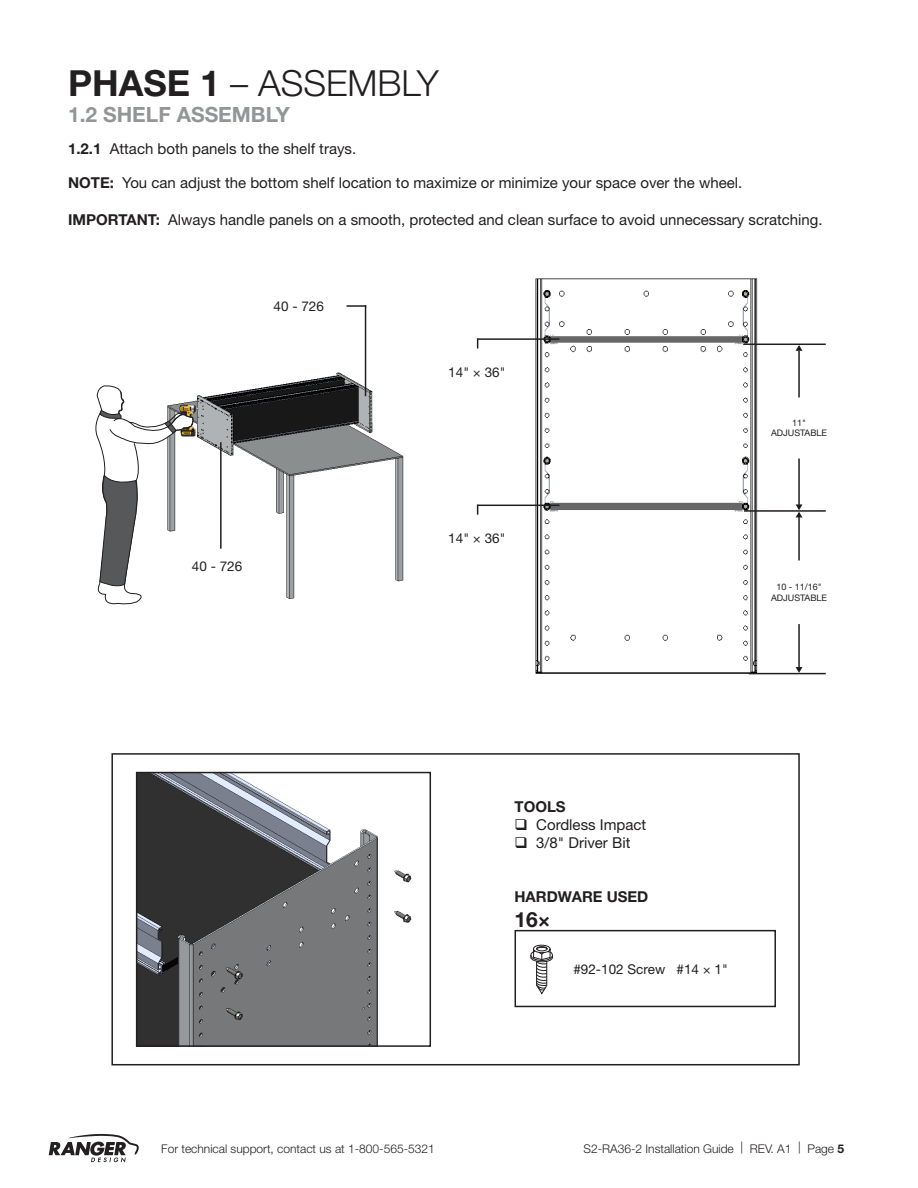
<style>
.page{position:relative;width:918px;height:1188px;background:#fff}
.page>*{position:absolute;margin:0;border:0;box-sizing:border-box;transform-origin:0 0}
.Phase{font:300 36px "Helvetica Neue LT Std";color:#231f20}
.Steps{font:700 21px "Helvetica Neue LT Std";color:#939598}
.t1{font:700 21px "Helvetica Neue LT Std";color:#231f20}
.t2{font:15px "Helvetica Neue LT Std";color:#231f20}
.t3{font:700 15px "Helvetica Neue LT Std";color:#231f20}
.t4{font:13.5px "Helvetica Neue LT Std";color:#231f20}
.t5{font:300 12px "Helvetica Neue LT Std";color:#231f20}
.t6{font:9px "Helvetica Neue LT Std";color:#231f20}
.s1{font-weight:700}
</style>
<div class="page">
<svg style="left:49px;top:1134px;width:90px;height:29px"></svg>
<img style="left:194px;top:354px;width:210px;height:245px">
<img style="left:530px;top:278px;width:232px;height:397px">
<hr style="left:743px;top:344px;width:83px;height:1px;background:#231f20">
<hr style="left:744px;top:510px;width:82px;height:2px;background:#231f20">
<hr style="left:749px;top:673px;width:77px;height:1px;background:#231f20">
<svg style="left:795px;top:345px;width:8px;height:6px"></svg>
<hr style="left:798px;top:517px;width:2px;height:44px;background:#231f20">
<hr style="left:798px;top:459px;width:2px;height:46px;background:#231f20">
<hr style="left:798px;top:351px;width:2px;height:46px;background:#231f20">
<svg style="left:794px;top:504px;width:10px;height:14px"></svg>
<hr style="left:798px;top:624px;width:2px;height:44px;background:#231f20">
<svg style="left:794px;top:666px;width:10px;height:7px"></svg>
<hr style="left:478px;top:505px;width:81px;height:1px;background:#231f20">
<hr style="left:478px;top:338px;width:81px;height:2px;background:#231f20">
<svg style="left:530px;top:929px;width:23px;height:66px"></svg>
<div style="left:515px;top:930px;width:261px;height:77px;border:2px solid #231f20"></div>
<div style="left:111px;top:753px;width:689px;height:312px;border:2px solid #231f20"></div>
<hr style="left:220px;top:442px;width:2px;height:107px;background:#231f20">
<hr style="left:365px;top:305px;width:1px;height:91px;background:#231f20">
<img style="left:194px;top:405px;width:5px;height:31px">
<svg style="left:95px;top:385px;width:99px;height:220px"></svg>
<hr style="left:346px;top:305px;width:20px;height:2px;background:#231f20">
<img style="left:139px;top:775px;width:273px;height:269px">
<div style="left:136px;top:772px;width:295px;height:275px;border:2px solid #231f20"></div>
<p class="Phase" style="left:68px;top:61px;width:372px"><span class="s1">PHASE 1</span> – ASSEMBLY</p>
<p class="Steps" style="left:68px;top:101px;width:223px">1.2 SHELF ASSEMBLY</p>
<p class="t2" style="left:68px;top:140px;width:290px"><span class="s1">1.2.1</span> Attach both panels to the shelf trays.</p>
<p class="t2" style="left:68px;top:173px;width:676px"><span class="s1">NOTE:</span> You can adjust the bottom shelf location to maximize or minimize your space over the wheel.</p>
<p class="t2" style="left:68px;top:211px;width:756px"><span class="s1">IMPORTANT:</span> Always handle panels on a smooth, protected and clean surface to avoid unnecessary scratching.</p>
<p class="t4" style="left:274px;top:298px;width:52px">40 - 726</p>
<p class="t4" style="left:192px;top:558px;width:52px">40 - 726</p>
<p class="t4" style="left:448px;top:364px;width:59px">14" × 36"</p>
<p class="t4" style="left:448px;top:530px;width:59px">14" × 36"</p>
<p class="t6" style="left:792px;top:417px;width:15px">11"</p>
<p class="t6" style="left:771px;top:428px;width:58px">ADJUSTABLE</p>
<p class="t6" style="left:776px;top:582px;width:47px">10 - 11/16"</p>
<p class="t6" style="left:771px;top:592px;width:58px">ADJUSTABLE</p>
<p class="t3" style="left:515px;top:797px;width:53px">TOOLS</p>
<p class="t2" style="left:515px;top:816px;width:133px">❑ Cordless Impact</p>
<p class="t2" style="left:515px;top:834px;width:117px">❑ 3/8" Driver Bit</p>
<p class="t3" style="left:515px;top:887px;width:135px">HARDWARE USED</p>
<p class="t1" style="left:515px;top:906px;width:37px">16×</p>
<p class="t4" style="left:573px;top:962px;width:156px">#92-102 Screw #14 × 1"</p>
<p class="t5" style="left:161px;top:1141px;width:275px">For technical support, contact us at 1-800-565-5321</p>
<p class="t5" style="left:584px;top:1141px;width:262px">S2-RA36-2 Installation Guide | REV. A1 | Page <span class="s1">5</span></p>
</div>
